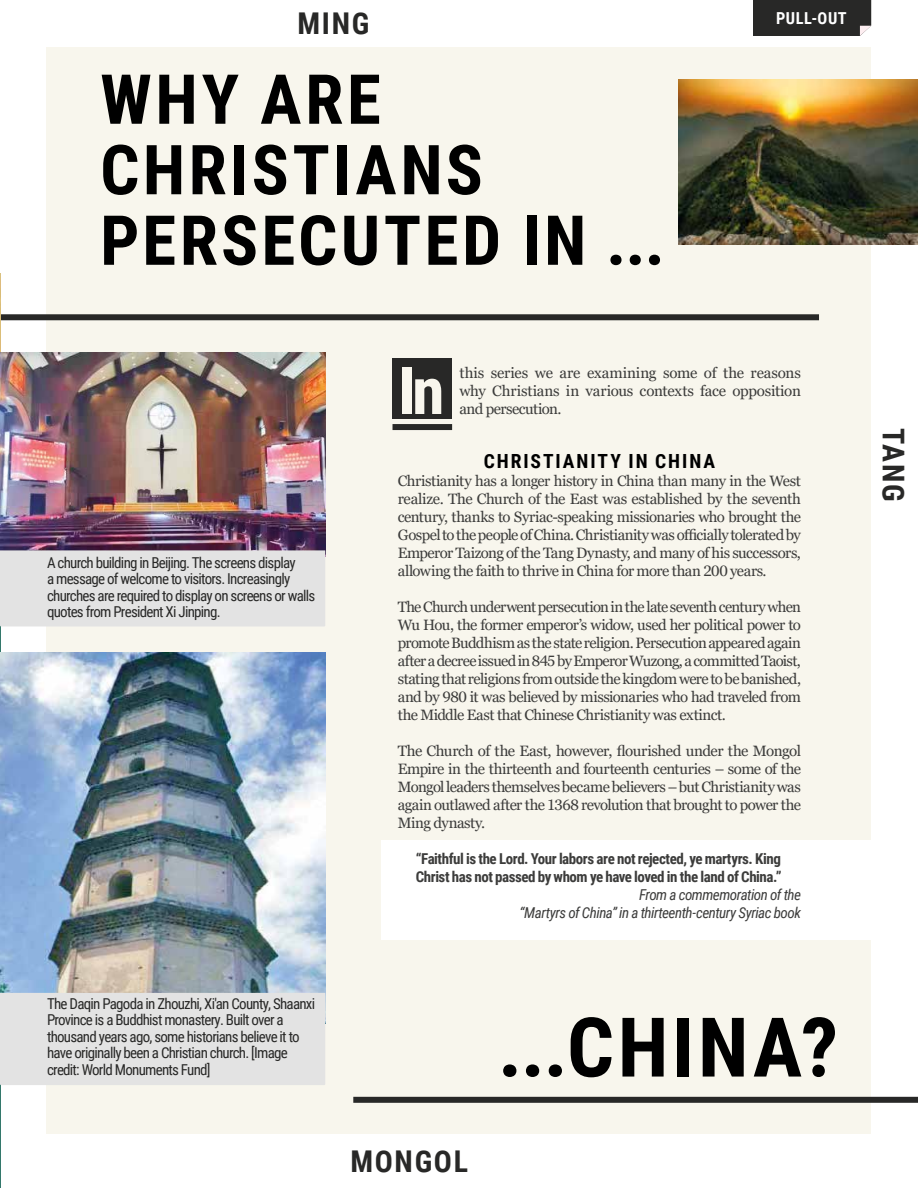
<style>
.page{position:relative;width:918px;height:1188px;background:#fff}
.page>*{position:absolute;margin:0;border:0;box-sizing:border-box;transform-origin:0 0}
.t1{font:700 82.5px "Roboto Condensed";letter-spacing:.045em;color:#000}
.t2{font:700 69px/70.5px "Roboto Condensed";letter-spacing:.05em;color:#000}
.t3{font:700 65.7px "Roboto Condensed";color:#f8f6ed}
.t4{font:700 30px "Roboto Condensed";letter-spacing:.055em;color:#282827}
.t5{font:700 19.5px "Roboto Condensed";letter-spacing:.1em;color:#000}
.t6{font:700 16.5px "Roboto Condensed";letter-spacing:.035em;color:#fff}
.t7{font:15px/18px "Georgia Pro";letter-spacing:-.03em;color:#3c3c3b;text-align:justify}
.t8{font:15px/16.5px "Roboto Condensed";letter-spacing:-.05em;color:#282827}
.t9{font:700 15px/18px "Roboto Condensed";letter-spacing:-.03em;color:#3c3c3b}
.t10{font:italic 15px/18px "Roboto Condensed";letter-spacing:-.035em;color:#3c3c3b;text-align:right}
</style>
<div class="page">
<div style="left:47px;top:47px;width:824px;height:1087px;background:#f8f6ed"></div>
<div style="left:0;top:314px;width:819px;height:6px;background:#282827"></div>
<div style="left:353px;top:1097px;width:565px;height:6px;background:#282827"></div>
<div style="left:753px;top:0;width:118px;height:36px;background:#282827"></div>
<hr style="left:0;top:286px;width:1px;height:902px;background:#33786b">
<img style="left:0;top:273px;width:1px;height:79px">
<img style="left:0;top:352px;width:325px;height:198px">
<img style="left:0;top:653px;width:325px;height:340px">
<div style="left:0;top:550px;width:325px;height:76px;background:#e3e3e3"></div>
<div style="left:0;top:993px;width:325px;height:92px;background:#e3e3e3"></div>
<img style="left:679px;top:80px;width:239px;height:164px">
<div style="left:393px;top:424px;width:59px;height:6px;background:#282827"></div>
<div style="left:393px;top:358px;width:59px;height:60px;background:#282827"></div>
<div style="left:381px;top:840px;width:497px;height:64px;background:#fff"></div>
<div style="left:381px;top:876px;width:497px;height:64px;background:#fff"></div>
<h3 class="t4" style="left:298px;top:3px;width:73px">MING</h3>
<h2 class="t2" style="left:100px;top:61px;width:566px">WHY ARE<br>CHRISTIANS<br>PERSECUTED IN ...</h2>
<p class="t6" style="left:776px;top:6px;width:72px">PULL-OUT</p>
<p class="t8" style="left:47px;top:554px;width:270px">A church building in Beijing. The screens display<br>a message of welcome to visitors. Increasingly churches are required to display on screens or walls quotes from President Xi Jinping.</p>
<p class="t8" style="left:47px;top:994px;width:270px">The Daqin Pagoda in Zhouzhi, Xi'an County, Shaanxi Province is a Buddhist monastery. Built over a thousand years ago, some historians believe it to have originally been a Christian church. [Image credit: World Monuments Fund]</p>
<h3 class="t3" style="left:398px;top:345px;width:48px">In</h3>
<p class="t7" style="left:459px;top:364px;width:343px">this series we are examining some of the reasons why Christians in various contexts face opposition and persecution.</p>
<h3 class="t5" style="left:484px;top:447px;width:233px">CHRISTIANITY IN CHINA</h3>
<p class="t7" style="left:398px;top:472px;width:405px">Christianity has a longer history in China than many in the West realize. The Church of the East was established by the seventh century, thanks to Syriac-speaking missionaries who brought the Gospel to the people of China. Christianity was officially tolerated by Emperor Taizong of the Tang Dynasty, and many of his successors, allowing the faith to thrive in China for more than 200 years.</p>
<p class="t7" style="left:398px;top:598px;width:405px">The Church underwent persecution in the late seventh century when Wu Hou, the former emperor’s widow, used her political power to promote Buddhism as the state religion. Persecution appeared again after a decree issued in 845 by Emperor Wuzong, a committed Taoist, stating that religions from outside the kingdom were to be banished, and by 980 it was believed by missionaries who had traveled from the Middle East that Chinese Christianity was extinct.</p>
<p class="t7" style="left:398px;top:742px;width:405px">The Church of the East, however, flourished under the Mongol Empire in the thirteenth and fourteenth centuries – some of the Mongol leaders themselves became believers – but Christianity was again outlawed after the 1368 revolution that brought to power the Ming dynasty.</p>
<p class="t9" style="left:416px;top:849px;width:367px">“Faithful is the Lord. Your labors are not rejected, ye martyrs. King<br>Christ has not passed by whom ye have loved in the land of China.”</p>
<p class="t10" style="left:519px;top:885px;width:283px">From a commemoration of the<br>“Martyrs of China” in a thirteenth-century Syriac book</p>
<h3 class="t4" style="left:350px;top:1140px;width:119px">MONGOL</h3>
<h1 class="t1" style="left:498px;top:989px;width:342px">...CHINA?</h1>
<h3 class="t4" style="left:914px;top:428px;width:75px;rotate:90deg">TANG</h3>
</div>
